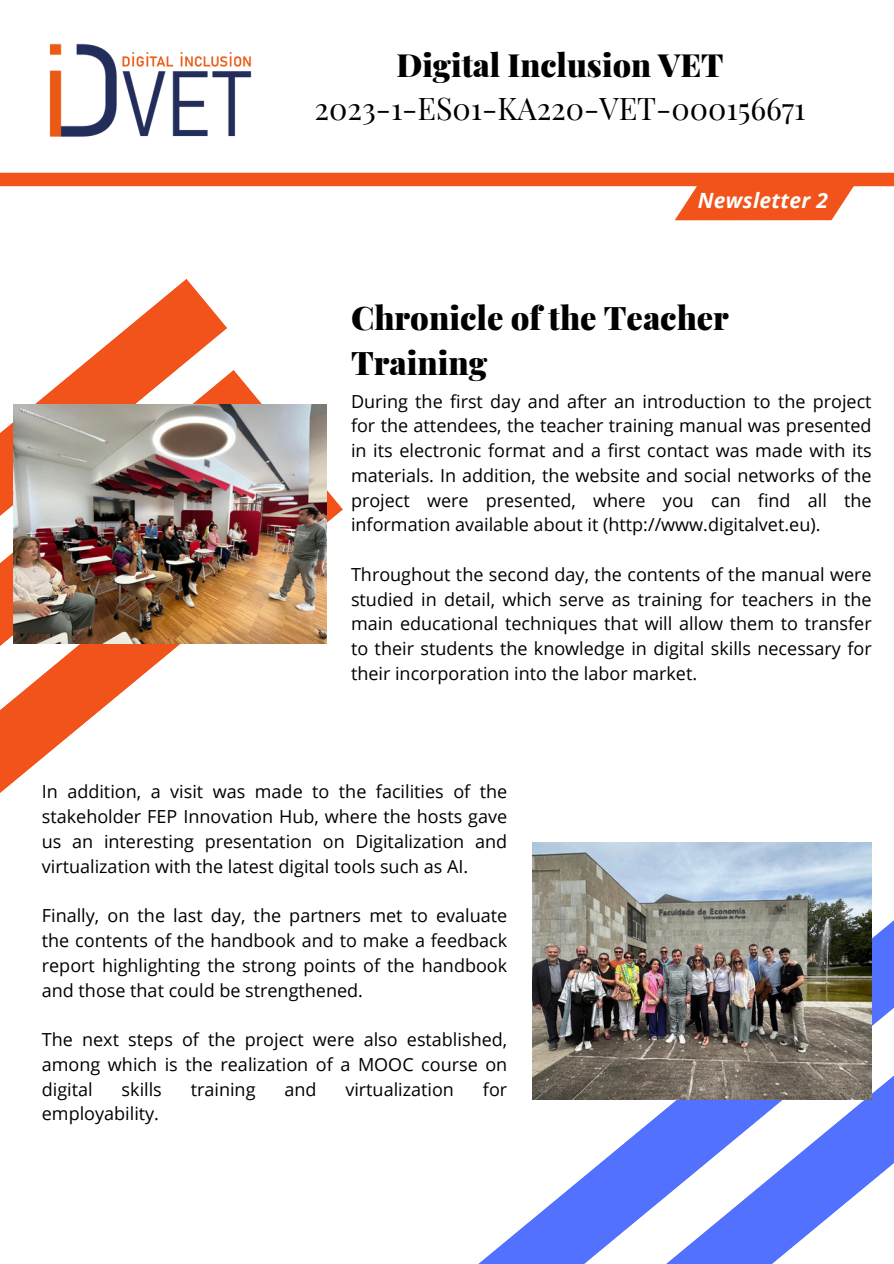
<style>
.page{position:relative;width:894px;height:1264px;background:#fff}
.page>*{position:absolute;margin:0;border:0;box-sizing:border-box;transform-origin:0 0}
.t1{font:900 32.55px/45px "Playfair Display";color:#000}
.t2{font:900 31.95px "Playfair Display";color:#000}
.t3{font:30.45px "Playfair Display";color:#000}
.t4{font:italic 700 21px "Open Sans";letter-spacing:.015em;color:#fff}
.t5{font:18px/24.8px "Open Sans";color:#000;text-align:justify}
</style>
<div class="page">
<svg style="left:480px;top:892px;width:413px;height:371px"></svg>
<svg style="left:522px;top:1047px;width:371px;height:216px;fill:#5571ff"></svg>
<svg style="left:0;top:460px;width:343px;height:333px"></svg>
<svg style="left:0;top:279px;width:227px;height:337px"></svg>
<div style="left:0;top:173px;width:893px;height:13px;background:#f2531b"></div>
<svg style="left:674px;top:186px;width:182px;height:35px;background:#f46d3e"></svg>
<img style="left:49px;top:43px;width:203px;height:94px">
<img style="left:14px;top:404px;width:312px;height:239px">
<img style="left:533px;top:842px;width:338px;height:257px">
<h1 class="t2" style="left:396px;top:43px;width:328px">Digital Inclusion VET</h1>
<h1 class="t3" style="left:314px;top:87px;width:492px">2023-1-ES01-KA220-VET-000156671</h1>
<p class="t4" style="left:697px;top:185px;width:132px">Newsletter 2</p>
<p class="t1" style="left:351px;top:294px;width:379px">Chronicle of the Teacher<br>Training</p>
<p class="t5" style="left:351px;top:388px;width:522px">During the first day and after an introduction to the project for the attendees, the teacher training manual was presented in its electronic format and a first contact was made with its materials. In addition, the website and social networks of the project were presented, where you can find all the information available about it (http://www.digitalvet.eu).</p>
<p class="t5" style="left:351px;top:561px;width:522px">Throughout the second day, the contents of the manual were studied in detail, which serve as training for teachers in the main educational techniques that will allow them to transfer to their students the knowledge in digital skills necessary for their incorporation into the labor market.</p>
<p class="t5" style="left:42px;top:779px;width:467px">In addition, a visit was made to the facilities of the stakeholder FEP Innovation Hub, where the hosts gave us an interesting presentation on Digitalization and virtualization with the latest digital tools such as AI.</p>
<p class="t5" style="left:42px;top:902px;width:467px">Finally, on the last day, the partners met to evaluate the contents of the handbook and to make a feedback report highlighting the strong points of the handbook and those that could be strengthened.</p>
<p class="t5" style="left:42px;top:1026px;width:467px">The next steps of the project were also established, among which is the realization of a MOOC course on digital</p>
<p class="t5" style="left:122px;top:1076px;width:42px">skills</p>
<p class="t5" style="left:191px;top:1076px;width:66px">training</p>
<p class="t5" style="left:284px;top:1076px;width:34px">and</p>
<p class="t5" style="left:345px;top:1076px;width:110px">virtualization</p>
<p class="t5" style="left:483px;top:1076px;width:26px">for</p>
<p class="t5" style="left:42px;top:1100px;width:119px">employability.</p>
</div>
